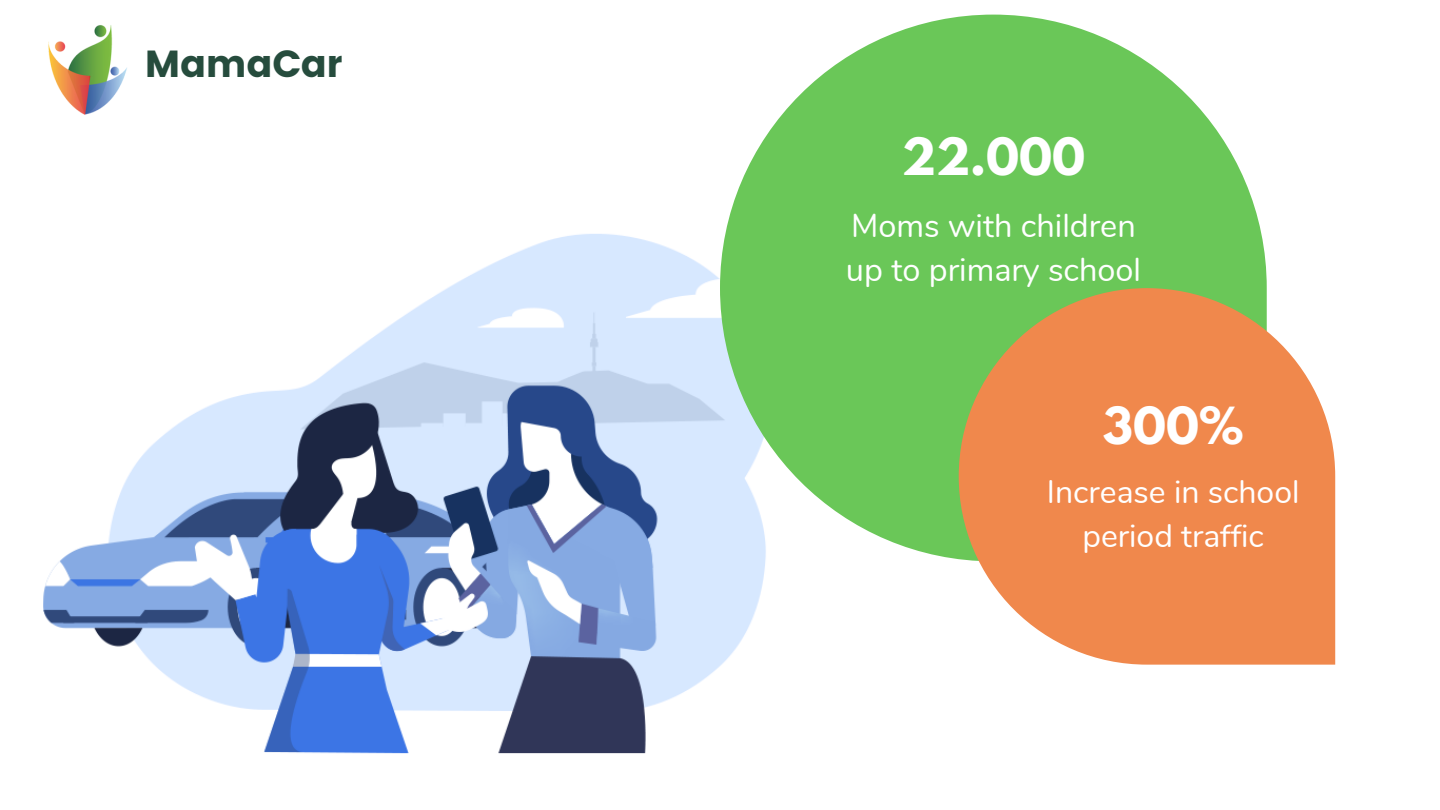
<style>
.page{position:relative;width:1440px;height:810px;background:#fff}
.page>*{position:absolute;margin:0;border:0;box-sizing:border-box;transform-origin:0 0}
.t1{font:700 45.5px "League Spartan";color:#fff}
.t2{font:700 45.3px "League Spartan";color:#fff}
.t3{font:37.7px "Poppins";letter-spacing:-.01em;color:#264c3d}
.t4{font:32.5px/44.2px "Nunito";color:#fff}
.t5{font:31.9px/44.2px "Nunito";color:#fff;text-align:center}
</style>
<div class="page">
<img style="left:48px;top:25px;width:79px;height:90px">
<img style="left:43px;top:234px;width:723px;height:520px">
<svg style="left:720px;top:15px;width:547px;height:546px;fill:#6ac758"></svg>
<svg style="left:959px;top:288px;width:376px;height:377px;background:#e8975d"></svg>
<p class="t3" style="left:145px;top:42px;width:199px">MamaCar</p>
<p class="t1" style="left:902px;top:134px;width:185px">22.000</p>
<p class="t4" style="left:846px;top:204px;width:297px">Moms with children up to primary school</p>
<p class="t2" style="left:1103px;top:403px;width:142px">300%</p>
<p class="t5" style="left:1047px;top:470px;width:254px">Increase in school period traffic</p>
</div>
